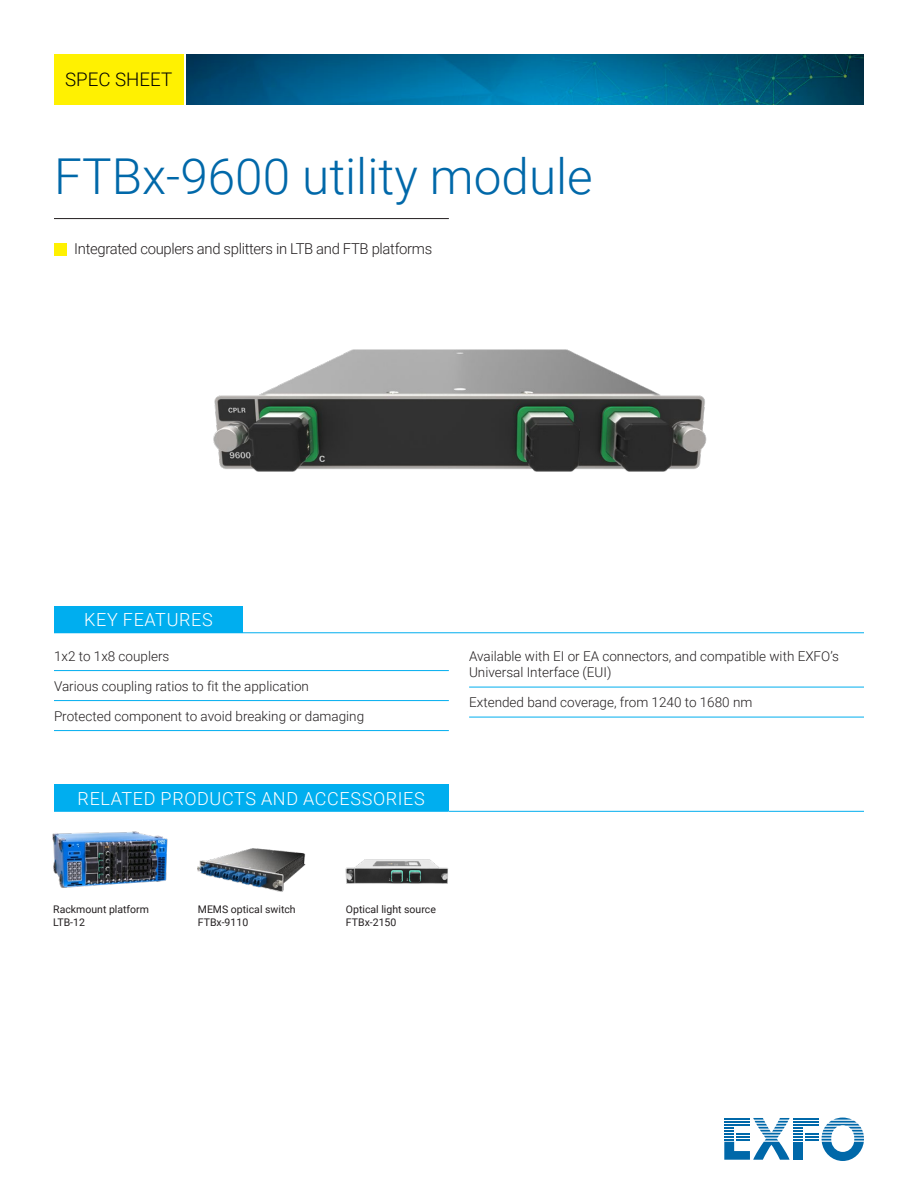
<style>
.page{position:relative;width:918px;height:1188px;background:#fff}
.page>*{position:absolute;margin:0;border:0;box-sizing:border-box;transform-origin:0 0}
.t1{font:300 49.5px "Roboto";color:#0068a9}
.t2{font:300 18.75px "Roboto";color:#010203}
.t3{font:300 18px "Roboto";letter-spacing:.035em;color:#fff}
.t4{font:300 15px "Roboto";letter-spacing:-.02em;color:#231f20}
.t5{font:300 13.5px/16.5px "Roboto";color:#231f20}
.t6{font:10.5px/13.5px "Roboto";color:#231f20}
</style>
<div class="page">
<img style="left:187px;top:54px;width:677px;height:51px">
<div style="left:54px;top:54px;width:129px;height:51px;background:#fff101"></div>
<svg style="left:724px;top:1118px;width:140px;height:43px"></svg>
<hr style="left:724px;top:1124px;width:26px;height:2px;background:#0068a9">
<img style="left:213px;top:349px;width:494px;height:123px">
<img style="left:198px;top:848px;width:108px;height:44px">
<img style="left:346px;top:859px;width:102px;height:25px">
<img style="left:52px;top:831px;width:116px;height:57px">
<hr style="left:54px;top:670px;width:395px;height:1px;background:#00aeef">
<hr style="left:54px;top:700px;width:395px;height:1px;background:#00aeef">
<hr style="left:54px;top:730px;width:395px;height:1px;background:#00aeef">
<hr style="left:469px;top:687px;width:395px;height:1px;background:#00aeef">
<hr style="left:469px;top:717px;width:395px;height:1px;background:#00aeef">
<hr style="left:54px;top:218px;width:395px;height:1px;background:#231f20">
<div style="left:54px;top:243px;width:13px;height:13px;background:#fff101"></div>
<div style="left:54px;top:606px;width:189px;height:27px;background:#00aeef"></div>
<hr style="left:54px;top:633px;width:189px;height:1px;background:#00aeef">
<hr style="left:243px;top:633px;width:621px;height:1px;background:#00aeef">
<div style="left:54px;top:784px;width:395px;height:27px;background:#00aeef"></div>
<hr style="left:54px;top:811px;width:395px;height:1px;background:#00aeef">
<hr style="left:449px;top:811px;width:415px;height:1px;background:#00aeef">
<h2 class="t2" style="left:65px;top:67px;width:109px">SPEC SHEET</h2>
<h1 class="t1" style="left:54px;top:142px;width:540px">FTBx-9600 utility module</h1>
<p class="t4" style="left:74px;top:238px;width:360px">Integrated couplers and splitters in LTB and FTB platforms</p>
<h3 class="t3" style="left:84px;top:607px;width:130px">KEY FEATURES</h3>
<p class="t5" style="left:54px;top:647px;width:117px">1x2 to 1x8 couplers</p>
<p class="t5" style="left:54px;top:677px;width:257px">Various coupling ratios to fit the application</p>
<p class="t5" style="left:54px;top:707px;width:312px">Protected component to avoid breaking or damaging</p>
<h3 class="t3" style="left:78px;top:786px;width:349px">RELATED PRODUCTS AND ACCESSORIES</h3>
<p class="t5" style="left:469px;top:647px;width:371px">Available with EI or EA connectors, and compatible with EXFO’s<br>Universal Interface (EUI)</p>
<p class="t5" style="left:469px;top:694px;width:285px">Extended band coverage, from 1240 to 1680 nm</p>
<p class="t6" style="left:53px;top:902px;width:97px">Rackmount platform<br>LTB-12</p>
<p class="t6" style="left:198px;top:902px;width:99px">MEMS optical switch<br>FTBx-9110</p>
<p class="t6" style="left:346px;top:902px;width:91px">Optical light source<br>FTBx-2150</p>
</div>
